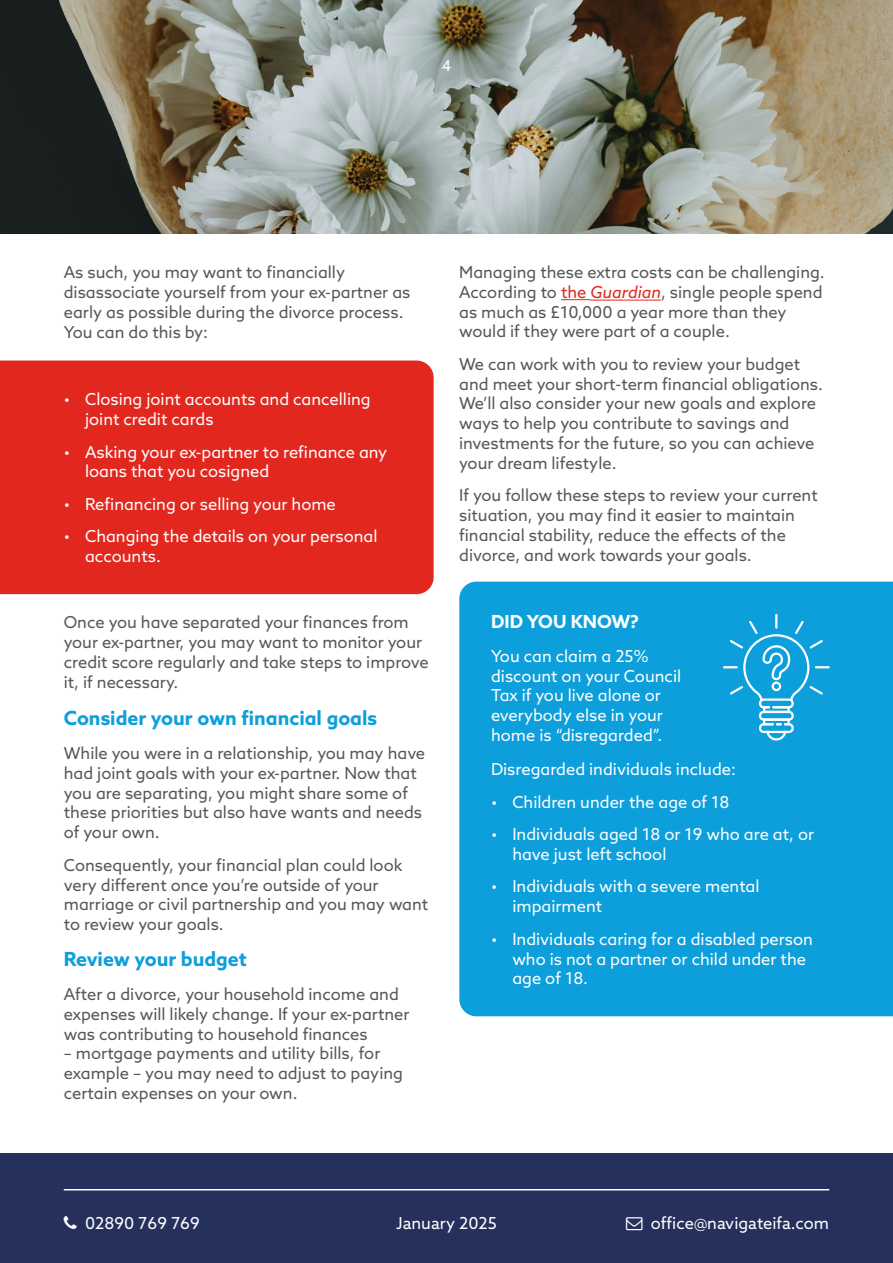
<style>
.page{position:relative;width:893px;height:1263px;background:#fff}
.page>*{position:absolute;margin:0;border:0;box-sizing:border-box;transform-origin:0 0}
.t1{font:700 19.5px "Azo Sans";color:#0c9fdb}
.t2{font:700 18px "Azo Sans";color:#fff}
.t3{font:16.5px/19.8px "Azo Sans";color:#575756}
.t4{font:16.5px/19.8px "Azo Sans";color:#fff}
.t5{font:15px "Azo Sans";color:#fff}
.s1{color:#e2271f}
.s2{font-style:italic;color:#e2271f}
</style>
<div class="page">
<img style="left:0;top:0;width:893px;height:234px">
<div style="left:0;top:1153px;width:893px;height:110px;background:#25305d"></div>
<hr style="left:64px;top:1189px;width:765px;height:1px;background:#fff">
<svg style="left:561px;top:299px;width:29px;height:1px"></svg>
<hr style="left:590px;top:300px;width:71px;height:1px;background:#e2271f">
<div style="left:459px;top:582px;width:434px;height:434px;background:#0c9fdb"></div>
<svg style="left:723px;top:614px;width:107px;height:126px;background:#28aadf"></svg>
<div style="left:0;top:361px;width:434px;height:233px;background:#e2271f"></div>
<p class="t5" style="left:442px;top:56px;width:11px">4</p>
<p class="t3" style="left:64px;top:262px;width:348px">As such, you may want to financially disassociate yourself from your ex-partner as early as possible during the divorce process.<br>You can do this by:</p>
<p class="t3" style="left:459px;top:262px;width:367px">Managing these extra costs can be challenging.<br>According to <span class="s1">the</span> <span class="s2">Guardian</span>, single people spend as much as £10,000 a year more than they would if they were part of a couple.</p>
<p class="t3" style="left:459px;top:354px;width:365px">We can work with you to review your budget and meet your short-term financial obligations.<br>We’ll also consider your new goals and explore ways to help you contribute to savings and investments for the future, so you can achieve your dream lifestyle.</p>
<p class="t3" style="left:459px;top:485px;width:360px">If you follow these steps to review your current situation, you may find it easier to maintain financial stability, reduce the effects of the divorce, and work towards your goals.</p>
<p class="t4" style="left:85px;top:389px;width:287px;text-indent:-21px">• Closing joint accounts and cancelling joint credit cards</p>
<p class="t4" style="left:85px;top:441px;width:304px;text-indent:-21px">• Asking your ex-partner to refinance any loans that you cosigned</p>
<p class="t4" style="left:64px;top:494px;width:274px">• Refinancing or selling your home</p>
<p class="t4" style="left:85px;top:526px;width:294px;text-indent:-21px">• Changing the details on your personal accounts.</p>
<p class="t3" style="left:64px;top:612px;width:367px">Once you have separated your finances from your ex-partner, you may want to monitor your credit score regularly and take steps to improve it, if necessary.</p>
<p class="t1" style="left:64px;top:706px;width:315px">Consider your own financial goals</p>
<p class="t3" style="left:64px;top:743px;width:363px">While you were in a relationship, you may have had joint goals with your ex-partner. Now that you are separating, you might share some of these priorities but also have wants and needs of your own.</p>
<p class="t3" style="left:64px;top:855px;width:366px">Consequently, your financial plan could look very different once you’re outside of your marriage or civil partnership and you may want to review your goals.</p>
<p class="t1" style="left:64px;top:947px;width:184px">Review your budget</p>
<p class="t3" style="left:64px;top:984px;width:347px">After a divorce, your household income and expenses will likely change. If your ex-partner was contributing to household finances</p>
<p class="t3" style="left:64px;top:1043px;width:341px">– mortgage payments and utility bills, for example – you may need to adjust to paying certain expenses on your own.</p>
<p class="t2" style="left:491px;top:610px;width:150px">DID YOU KNOW?</p>
<p class="t4" style="left:491px;top:646px;width:192px">You can claim a 25% discount on your Council<br>Tax if you live alone or everybody else in your home is “disregarded”.</p>
<p class="t4" style="left:491px;top:759px;width:246px">Disregarded individuals include:</p>
<p class="t4" style="left:491px;top:791px;width:240px">• Children under the age of 18</p>
<p class="t4" style="left:512px;top:824px;width:303px;text-indent:-21px">• Individuals aged 18 or 19 who are at, or have just left school</p>
<p class="t4" style="left:512px;top:876px;width:249px;text-indent:-21px">• Individuals with a severe mental impairment</p>
<p class="t4" style="left:512px;top:929px;width:302px;text-indent:-21px">• Individuals caring for a disabled person who is not a partner or child under the age of 18.</p>
<p class="t4" style="left:85px;top:1213px;width:116px">02890 769 769</p>
<p class="t4" style="left:651px;top:1213px;width:180px">office@navigateifa.com</p>
<p class="t4" style="left:396px;top:1213px;width:102px">January 2025</p>
</div>
